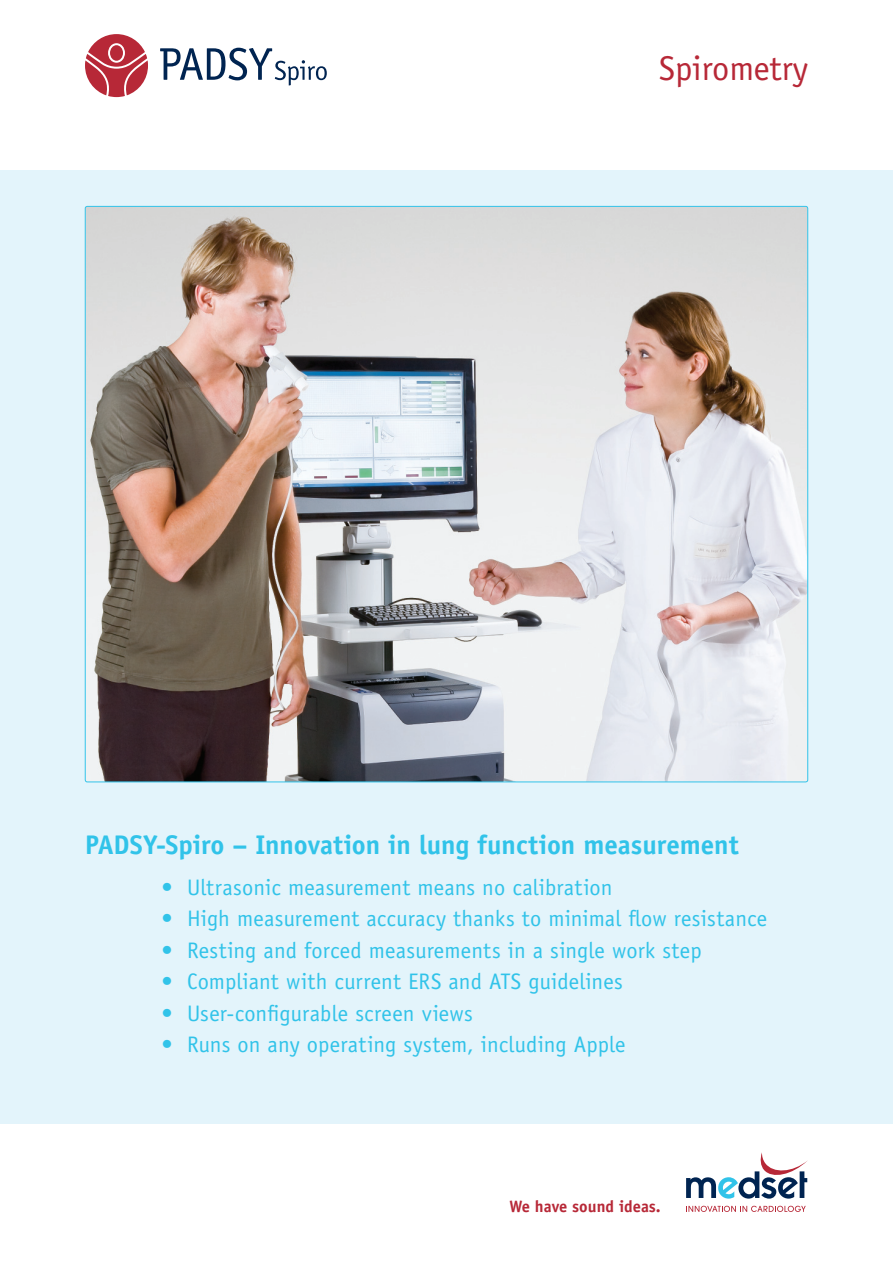
<style>
.page{position:relative;width:893px;height:1263px;background:#fff}
.page>*{position:absolute;margin:0;border:0;box-sizing:border-box;transform-origin:0 0}
.t1{font:34.5px "Officina Sans Std";color:#b72837}
.t2{font:700 27px "Officina Sans Std";color:#31c3e9}
.t3{font:22.5px "Officina Sans Std";letter-spacing:.005em;color:#31c3e9}
.t4{font:700 16.5px "Officina Sans Std";color:#b72837}
</style>
<div class="page">
<div style="left:0;top:170px;width:893px;height:954px;background:#e3f4fb"></div>
<img style="left:85px;top:206px;width:723px;height:576px;border-radius:2px">
<svg style="left:686px;top:1206px;width:120px;height:6px"></svg>
<svg style="left:686px;top:1152px;width:122px;height:47px"></svg>
<svg style="left:85px;top:34px;width:63px;height:63px"></svg>
<svg style="left:160px;top:48px;width:167px;height:38px"></svg>
<h1 class="t1" style="left:659px;top:55px;width:150px">Spirometry</h1>
<p class="t2" style="left:85px;top:835px;width:655px">PADSY-Spiro – Innovation in lung function measurement</p>
<p class="t3" style="left:162px;top:879px;width:452px">• Ultrasonic measurement means no calibration</p>
<p class="t3" style="left:162px;top:910px;width:607px">• High measurement accuracy thanks to minimal flow resistance</p>
<p class="t3" style="left:162px;top:942px;width:541px">• Resting and forced measurements in a single work step</p>
<p class="t3" style="left:162px;top:973px;width:463px">• Compliant with current ERS and ATS guidelines</p>
<p class="t3" style="left:162px;top:1005px;width:313px">• User-configurable screen views</p>
<p class="t3" style="left:162px;top:1036px;width:465px">• Runs on any operating system, including Apple</p>
<p class="t4" style="left:510px;top:1200px;width:152px">We have sound ideas.</p>
</div>
